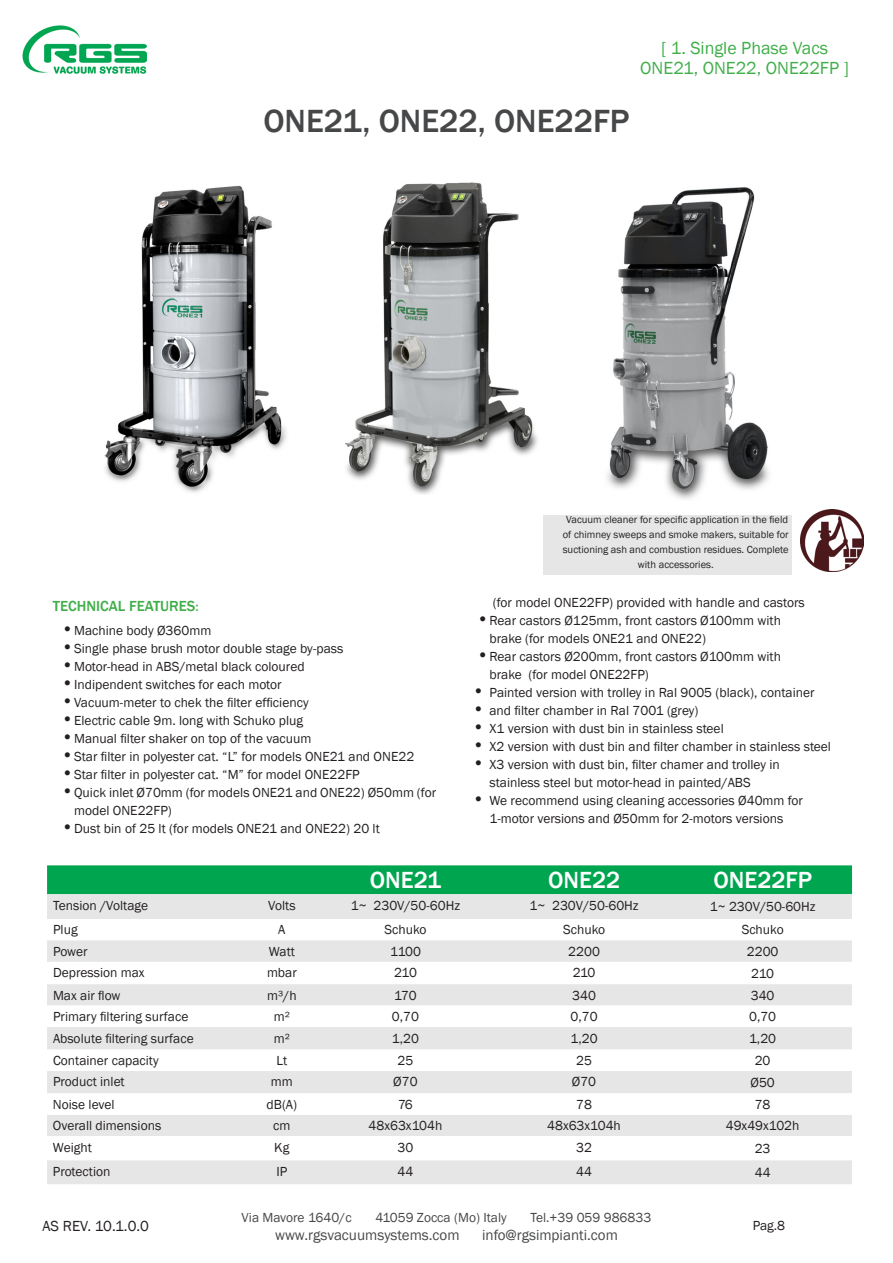
<style>
.page{position:relative;width:893px;height:1263px;background:#fff}
.page>*{position:absolute;margin:0;border:0;box-sizing:border-box;transform-origin:0 0}
.t1{font:500 33px "Franklin Gothic";color:#464748}
.t2{font:500 24px "Franklin Gothic";color:#fff}
.t3{font:18px/20.2px "Franklin Gothic";color:#40ae49;text-align:center}
.t4{font:15px "Franklin Gothic";color:#464748}
.t5{font:500 15px "Franklin Gothic";color:#40ae49}
.t6{font:15px "Franklin Gothic";color:#231f20}
.t7{font:13.5px/18px "Franklin Gothic";color:#231f20}
.t8{font:13.5px "Franklin Gothic";color:#464748}
.t9{font:10.5px/15px "Franklin Gothic";color:#231f20;text-align:center}
.s1{font-size:13.5px}
.s2{font-size:18px}
</style>
<div class="page">
<img style="left:22px;top:25px;width:125px;height:49px">
<div style="left:47px;top:865px;width:805px;height:29px;background:#00a54f"></div>
<svg style="left:47px;top:894px;width:805px;height:290px;fill:#e6e6e6"></svg>
<svg style="left:47px;top:962px;width:805px;height:198px"></svg>
<img style="left:345px;top:182px;width:193px;height:313px">
<img style="left:104px;top:185px;width:182px;height:308px">
<img style="left:607px;top:187px;width:162px;height:312px">
<img style="left:801px;top:509px;width:62px;height:62px">
<div style="left:543px;top:515px;width:249px;height:60px;background:#e6e6e6"></div>
<h3 class="t3" style="left:640px;top:38px;width:210px">[ 1. Single Phase Vacs<br>ONE21, ONE22, ONE22FP ]</h3>
<h1 class="t1" style="left:263px;top:100px;width:368px">ONE21, ONE22, ONE22FP</h1>
<p class="t5" style="left:53px;top:597px;width:147px">TECHNICAL FEATURES<span class="s1">:</span></p>
<p class="t7" style="left:61px;top:622px;width:151px"><span class="s2">•</span>Machine body Ø360mm</p>
<p class="t7" style="left:61px;top:640px;width:283px"><span class="s2">•</span>Single phase brush motor double stage by-pass</p>
<p class="t7" style="left:61px;top:658px;width:245px"><span class="s2">•</span>Motor-head in ABS/metal black coloured</p>
<p class="t7" style="left:61px;top:676px;width:222px"><span class="s2">•</span>Indipendent switches for each motor</p>
<p class="t7" style="left:61px;top:694px;width:249px"><span class="s2">•</span>Vacuum-meter to chek the filter efficiency</p>
<p class="t7" style="left:61px;top:712px;width:243px"><span class="s2">•</span>Electric cable 9m. long with Schuko plug</p>
<p class="t7" style="left:61px;top:730px;width:252px"><span class="s2">•</span>Manual filter shaker on top of the vacuum</p>
<p class="t7" style="left:61px;top:748px;width:354px"><span class="s2">•</span>Star filter in polyester cat. “L” for models ONE21 and ONE22</p>
<p class="t7" style="left:61px;top:766px;width:300px"><span class="s2">•</span>Star filter in polyester cat. “M” for model ONE22FP</p>
<p class="t7" style="left:74px;top:784px;width:363px;text-indent:-13px"><span class="s2">•</span>Quick inlet Ø70mm (for models ONE21 and ONE22) Ø50mm (for model ONE22FP)</p>
<p class="t7" style="left:61px;top:820px;width:320px"><span class="s2">•</span>Dust bin of 25 lt (for models ONE21 and ONE22) 20 lt</p>
<p class="t9" style="left:563px;top:512px;width:227px">Vacuum cleaner for specific application in the field of chimney sweeps and smoke makers, suitable for suctioning ash and combustion residues. Complete with accessories.</p>
<p class="t7" style="left:493px;top:594px;width:313px">(for model ONE22FP) provided with handle and castors</p>
<p class="t7" style="left:489px;top:612px;width:293px;text-indent:-13px"><span class="s2">•</span>Rear castors Ø125mm, front castors Ø100mm with brake (for models ONE21 and ONE22)</p>
<p class="t7" style="left:489px;top:648px;width:293px;text-indent:-13px"><span class="s2">•</span>Rear castors Ø200mm, front castors Ø100mm with brake (for model ONE22FP)</p>
<p class="t7" style="left:472px;top:684px;width:344px"><span class="s2">•</span> Painted version with trolley in Ral 9005 (black), container</p>
<p class="t7" style="left:472px;top:702px;width:227px"><span class="s2">•</span> and filter chamber in Ral 7001 (grey)</p>
<p class="t7" style="left:472px;top:720px;width:253px"><span class="s2">•</span> X1 version with dust bin in stainless steel</p>
<p class="t7" style="left:472px;top:738px;width:360px"><span class="s2">•</span> X2 version with dust bin and filter chamber in stainless steel</p>
<p class="t7" style="left:489px;top:756px;width:292px;text-indent:-17px"><span class="s2">•</span> X3 version with dust bin, filter chamer and trolley in stainless steel but motor-head in painted/ABS</p>
<p class="t7" style="left:472px;top:792px;width:332px;text-align:center"><span class="s2">•</span> We recommend using cleaning accessories Ø40mm for<br>1-motor versions and Ø50mm for 2-motors versions</p>
<h2 class="t2" style="left:370px;top:865px;width:73px">ONE21</h2>
<h2 class="t2" style="left:548px;top:865px;width:74px">ONE22</h2>
<h2 class="t2" style="left:713px;top:865px;width:100px">ONE22FP</h2>
<p class="t7" style="left:53px;top:896px;width:97px">Tension /Voltage</p>
<p class="t7" style="left:268px;top:896px;width:29px">Volts</p>
<p class="t7" style="left:351px;top:896px;width:111px">1~ 230V/50-60Hz</p>
<p class="t7" style="left:530px;top:896px;width:111px">1~ 230V/50-60Hz</p>
<p class="t7" style="left:710px;top:898px;width:107px">1~ 230V/50-60Hz</p>
<p class="t7" style="left:53px;top:921px;width:26px">Plug</p>
<p class="t7" style="left:278px;top:921px;width:9px">A</p>
<p class="t7" style="left:384px;top:921px;width:44px">Schuko</p>
<p class="t7" style="left:563px;top:921px;width:44px">Schuko</p>
<p class="t7" style="left:742px;top:921px;width:44px">Schuko</p>
<p class="t7" style="left:53px;top:943px;width:36px">Power</p>
<p class="t7" style="left:269px;top:943px;width:28px">Watt</p>
<p class="t7" style="left:390px;top:943px;width:32px">1100</p>
<p class="t7" style="left:568px;top:943px;width:33px">2200</p>
<p class="t7" style="left:747px;top:943px;width:33px">2200</p>
<p class="t7" style="left:53px;top:964px;width:93px">Depression max</p>
<p class="t7" style="left:267px;top:964px;width:31px">mbar</p>
<p class="t7" style="left:394px;top:964px;width:24px">210</p>
<p class="t7" style="left:573px;top:964px;width:24px">210</p>
<p class="t7" style="left:751px;top:964px;width:24px">210</p>
<p class="t7" style="left:53px;top:986px;width:69px">Max air flow</p>
<p class="t7" style="left:267px;top:986px;width:31px">m³/h</p>
<p class="t7" style="left:394px;top:986px;width:24px">170</p>
<p class="t7" style="left:572px;top:986px;width:25px">340</p>
<p class="t7" style="left:751px;top:986px;width:25px">340</p>
<p class="t7" style="left:53px;top:1008px;width:137px">Primary filtering surface</p>
<p class="t7" style="left:274px;top:1008px;width:18px">m²</p>
<p class="t7" style="left:392px;top:1008px;width:29px">0,70</p>
<p class="t7" style="left:570px;top:1008px;width:29px">0,70</p>
<p class="t7" style="left:749px;top:1008px;width:29px">0,70</p>
<p class="t7" style="left:53px;top:1029px;width:142px">Absolute filtering surface</p>
<p class="t7" style="left:274px;top:1029px;width:18px">m²</p>
<p class="t7" style="left:392px;top:1029px;width:29px">1,20</p>
<p class="t7" style="left:571px;top:1029px;width:29px">1,20</p>
<p class="t7" style="left:749px;top:1030px;width:29px">1,20</p>
<p class="t7" style="left:53px;top:1052px;width:107px">Container capacity</p>
<p class="t7" style="left:276px;top:1052px;width:12px">Lt</p>
<p class="t7" style="left:398px;top:1052px;width:17px">25</p>
<p class="t7" style="left:576px;top:1052px;width:17px">25</p>
<p class="t7" style="left:755px;top:1052px;width:17px">20</p>
<p class="t7" style="left:53px;top:1073px;width:73px">Product inlet</p>
<p class="t7" style="left:271px;top:1073px;width:23px">mm</p>
<p class="t7" style="left:393px;top:1073px;width:26px">Ø70</p>
<p class="t7" style="left:572px;top:1073px;width:26px">Ø70</p>
<p class="t7" style="left:750px;top:1074px;width:26px">Ø50</p>
<p class="t7" style="left:53px;top:1095px;width:63px">Noise level</p>
<p class="t7" style="left:267px;top:1095px;width:32px">dB(A)</p>
<p class="t7" style="left:398px;top:1095px;width:16px">76</p>
<p class="t7" style="left:576px;top:1095px;width:17px">78</p>
<p class="t7" style="left:755px;top:1095px;width:17px">78</p>
<p class="t7" style="left:53px;top:1117px;width:110px">Overall dimensions</p>
<p class="t7" style="left:273px;top:1117px;width:19px">cm</p>
<p class="t7" style="left:369px;top:1117px;width:75px">48x63x104h</p>
<p class="t7" style="left:547px;top:1117px;width:75px">48x63x104h</p>
<p class="t7" style="left:726px;top:1117px;width:75px">49x49x102h</p>
<p class="t7" style="left:53px;top:1138px;width:40px">Weight</p>
<p class="t7" style="left:274px;top:1138px;width:17px">Kg</p>
<p class="t7" style="left:397px;top:1138px;width:17px">30</p>
<p class="t7" style="left:576px;top:1138px;width:17px">32</p>
<p class="t7" style="left:755px;top:1140px;width:17px">23</p>
<p class="t7" style="left:53px;top:1162px;width:59px">Protection</p>
<p class="t7" style="left:276px;top:1162px;width:12px">IP</p>
<p class="t7" style="left:397px;top:1162px;width:17px">44</p>
<p class="t7" style="left:576px;top:1162px;width:17px">44</p>
<p class="t7" style="left:755px;top:1164px;width:17px">44</p>
<p class="t8" style="left:242px;top:1209px;width:112px">Via Mavore 1640/c</p>
<p class="t8" style="left:375px;top:1209px;width:133px">41059 Zocca (Mo) Italy</p>
<p class="t8" style="left:530px;top:1209px;width:122px">Tel.+39 059 986833</p>
<p class="t4" style="left:275px;top:1226px;width:186px">www.rgsvacuumsystems.com</p>
<p class="t4" style="left:482px;top:1226px;width:137px">info@rgsimpianti.com</p>
<p class="t6" style="left:43px;top:1217px;width:108px">AS REV. 10.1.0.0</p>
<p class="t7" style="left:753px;top:1217px;width:34px">Pag.8</p>
</div>
